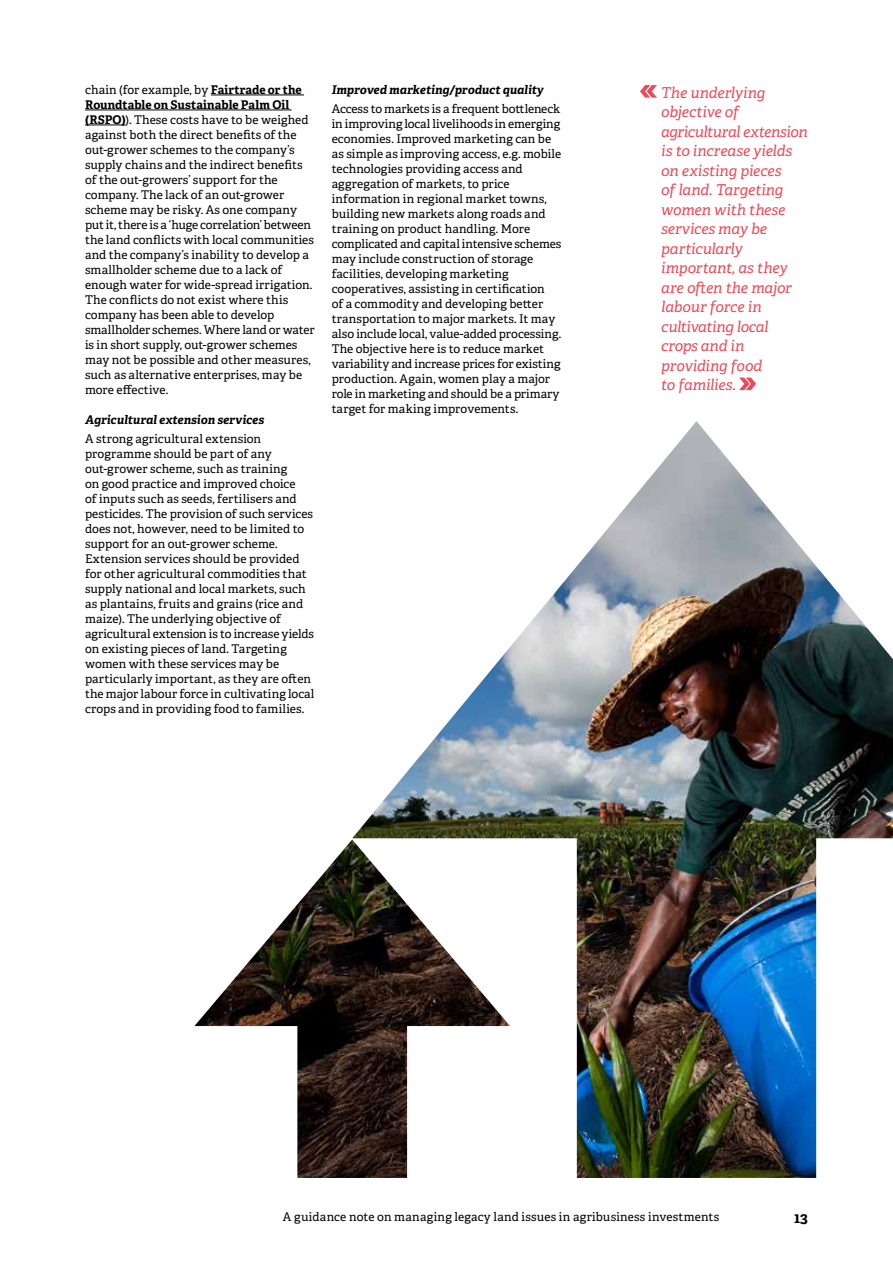
<style>
.page{position:relative;width:893px;height:1263px;background:#fff}
.page>*{position:absolute;margin:0;border:0;box-sizing:border-box;transform-origin:0 0}
.t1{font:italic 15px/19.5px "Adelle PE";letter-spacing:-.01em;color:#e94b5a}
.t2{font:700 15px "Adelle PE";color:#000}
.t3{font:12px/15px "Adelle PE";letter-spacing:.005em;color:#000}
.t4{font:italic 700 12px "Adelle PE";color:#000}
.s1{font-weight:700}
</style>
<div class="page">
<img style="left:194px;top:421px;width:699px;height:757px">
<hr style="left:211px;top:95px;width:93px;height:1px;background:#000">
<hr style="left:85px;top:110px;width:207px;height:1px;background:#000">
<hr style="left:85px;top:125px;width:40px;height:1px;background:#000">
<svg style="left:640px;top:85px;width:17px;height:13px"></svg>
<svg style="left:739px;top:378px;width:17px;height:12px"></svg>
<p class="t3" style="left:85px;top:81px;width:231px">chain (for example, by <span class="s1">Fairtrade or the Roundtable on Sustainable Palm Oil (RSPO)</span>). These costs have to be weighed against both the direct benefits of the out-grower schemes to the company’s supply chains and the indirect benefits of the out-growers’ support for the company. The lack of an out-grower scheme may be risky. As one company put it, there is a ‘huge correlation’ between the land conflicts with local communities and the company’s inability to develop a smallholder scheme due to a lack of enough water for wide-spread irrigation.<br>The conflicts do not exist where this company has been able to develop smallholder schemes. Where land or water is in short supply, out-grower schemes may not be possible and other measures, such as alternative enterprises, may be more effective.</p>
<p class="t4" style="left:85px;top:411px;width:181px">Agricultural extension services</p>
<p class="t3" style="left:85px;top:431px;width:231px">A strong agricultural extension programme should be part of any out-grower scheme, such as training<br>on good practice and improved choice<br>of inputs such as seeds, fertilisers and pesticides. The provision of such services does not, however, need to be limited to support for an out-grower scheme.<br>Extension services should be provided for other agricultural commodities that supply national and local markets, such as plantains, fruits and grains (rice and maize). The underlying objective of agricultural extension is to increase yields on existing pieces of land. Targeting women with these services may be particularly important, as they are often the major labour force in cultivating local crops and in providing food to families.</p>
<p class="t4" style="left:332px;top:81px;width:214px">Improved marketing/product quality</p>
<p class="t3" style="left:332px;top:101px;width:231px">Access to markets is a frequent bottleneck in improving local livelihoods in emerging economies. Improved marketing can be as simple as improving access, e.g. mobile technologies providing access and aggregation of markets, to price information in regional market towns, building new markets along roads and training on product handling. More complicated and capital intensive schemes may include construction of storage facilities, developing marketing cooperatives, assisting in certification<br>of a commodity and developing better transportation to major markets. It may also include local, value-added processing.<br>The objective here is to reduce market variability and increase prices for existing production. Again, women play a major role in marketing and should be a primary target for making improvements.</p>
<p class="t1" style="left:661px;top:82px;width:148px">The underlying objective of agricultural extension is to increase yields on existing pieces<br>of land. Targeting women with these services may be particularly important, as they are often the major labour force in cultivating local crops and in providing food<br>to families.</p>
<p class="t3" style="left:283px;top:1209px;width:438px">A guidance note on managing legacy land issues in agribusiness investments</p>
<p class="t2" style="left:794px;top:1207px;width:15px">13</p>
</div>
